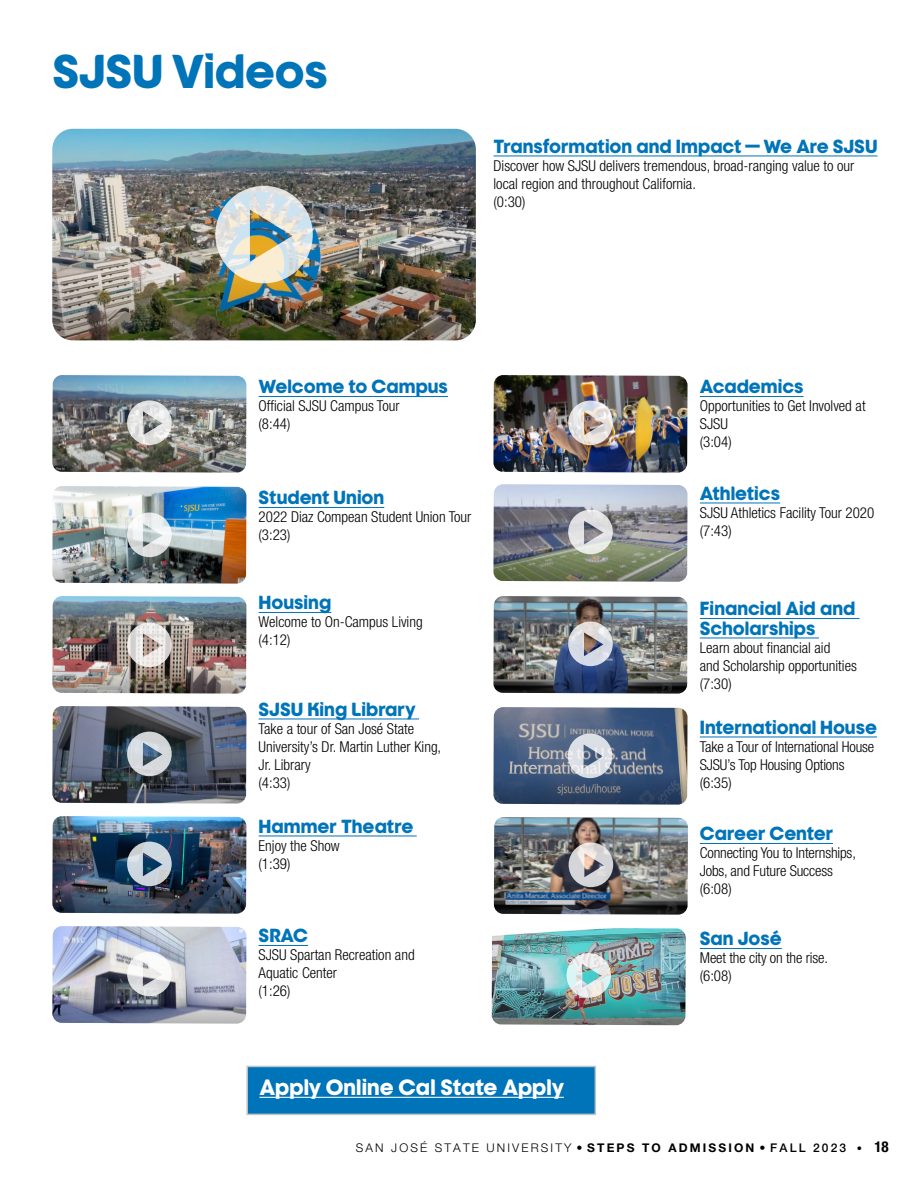
<style>
.page{position:relative;width:918px;height:1188px;background:#fff}
.page>*{position:absolute;margin:0;border:0;box-sizing:border-box;transform-origin:0 0}
.t1{font:700 45px "SJSU Pride D";letter-spacing:-.005em;color:#0074b9}
.t2{font:700 21px "SJSU Pride D";color:#fff}
.t3{font:700 18px/19.5px "SJSU Pride D";color:#0074b9}
.t4{font:300 condensed 15px/18px "Helvetica Neue LT Pro";color:#000}
.t5{font:300 12px "Helvetica Neue LT Pro";color:#000}
.s1{font-weight:700}
.s2{font-weight:500}
.s3{font-size:10.5px}
.s4{font-weight:700;font-stretch:condensed;font-size:15px}
</style>
<div class="page">
<hr style="left:259px;top:396px;width:189px;height:1px;background:#0074b9">
<hr style="left:259px;top:507px;width:125px;height:1px;background:#0074b9">
<hr style="left:259px;top:612px;width:72px;height:1px;background:#0074b9">
<hr style="left:259px;top:719px;width:160px;height:1px;background:#0074b9">
<hr style="left:259px;top:836px;width:158px;height:1px;background:#0074b9">
<hr style="left:259px;top:945px;width:49px;height:1px;background:#0074b9">
<hr style="left:494px;top:156px;width:384px;height:1px;background:#0074b9">
<img style="left:52px;top:375px;width:194px;height:98px">
<img style="left:52px;top:486px;width:194px;height:98px">
<img style="left:52px;top:596px;width:194px;height:98px">
<img style="left:52px;top:706px;width:194px;height:98px">
<img style="left:52px;top:816px;width:194px;height:98px">
<img style="left:52px;top:926px;width:194px;height:98px">
<img style="left:493px;top:375px;width:195px;height:98px">
<img style="left:493px;top:596px;width:195px;height:98px">
<img style="left:52px;top:129px;width:424px;height:211px">
<img style="left:215px;top:186px;width:98px;height:97px">
<svg style="left:127px;top:400px;width:45px;height:45px;background:#bdbebc"></svg>
<svg style="left:127px;top:512px;width:45px;height:45px"></svg>
<svg style="left:127px;top:622px;width:45px;height:45px;background:#c6c0bc"></svg>
<svg style="left:127px;top:732px;width:45px;height:44px;background:#9fa7ae"></svg>
<svg style="left:127px;top:842px;width:45px;height:44px;background:#8e9ead"></svg>
<svg style="left:127px;top:952px;width:45px;height:44px"></svg>
<svg style="left:568px;top:400px;width:45px;height:45px;background:#c5bdb9"></svg>
<svg style="left:568px;top:621px;width:45px;height:45px;background:#b0b1bc"></svg>
<hr style="left:700px;top:396px;width:104px;height:1px;background:#0074b9">
<hr style="left:700px;top:503px;width:80px;height:1px;background:#0074b9">
<hr style="left:700px;top:618px;width:160px;height:1px;background:#0074b9">
<hr style="left:700px;top:638px;width:119px;height:1px;background:#0074b9">
<hr style="left:700px;top:737px;width:177px;height:1px;background:#0074b9">
<hr style="left:700px;top:843px;width:133px;height:1px;background:#0074b9">
<hr style="left:700px;top:948px;width:82px;height:1px;background:#0074b9">
<div style="left:246px;top:1066px;width:350px;height:49px;background:#0074b9;border:2px solid #c1c3c5"></div>
<hr style="left:259px;top:1097px;width:305px;height:1px;background:#fff">
<img style="left:494px;top:817px;width:194px;height:98px">
<svg style="left:569px;top:842px;width:44px;height:45px;background:#b4b0b1"></svg>
<img style="left:493px;top:484px;width:195px;height:98px">
<svg style="left:568px;top:510px;width:45px;height:44px;background:#c0c1c1"></svg>
<img style="left:493px;top:707px;width:195px;height:98px">
<svg style="left:568px;top:733px;width:44px;height:45px;background:#b3bbc7"></svg>
<img style="left:492px;top:928px;width:194px;height:97px">
<svg style="left:566px;top:953px;width:45px;height:45px;background:#c2d6d4"></svg>
<h1 class="t1" style="left:52px;top:43px;width:277px">SJSU Videos</h1>
<p class="t3" style="left:494px;top:138px;width:385px">Transformation and Impact — We Are SJSU</p>
<p class="t4" style="left:494px;top:157px;width:362px">Discover how SJSU delivers tremendous, broad-ranging value to our local region and throughout California.<br>(0:30)</p>
<p class="t3" style="left:259px;top:378px;width:191px">Welcome to Campus</p>
<p class="t4" style="left:259px;top:397px;width:142px">Official SJSU Campus Tour (8:44)</p>
<p class="t3" style="left:259px;top:489px;width:127px">Student Union</p>
<p class="t4" style="left:259px;top:508px;width:214px">2022 Diaz Compean Student Union Tour (3:23)</p>
<p class="t3" style="left:259px;top:594px;width:74px">Housing</p>
<p class="t4" style="left:259px;top:613px;width:166px">Welcome to On-Campus Living (4:12)</p>
<p class="t3" style="left:259px;top:701px;width:159px">SJSU King Library</p>
<p class="t4" style="left:259px;top:720px;width:184px">Take a tour of San José State<br>University’s Dr. Martin Luther King,<br>Jr. Library<br>(4:33)</p>
<p class="t3" style="left:259px;top:818px;width:156px">Hammer Theatre</p>
<p class="t4" style="left:259px;top:837px;width:83px">Enjoy the Show (1:39)</p>
<p class="t3" style="left:259px;top:927px;width:51px">SRAC</p>
<p class="t4" style="left:259px;top:946px;width:158px">SJSU Spartan Recreation and<br>Aquatic Center<br>(1:26)</p>
<p class="t3" style="left:700px;top:378px;width:105px">Academics</p>
<p class="t4" style="left:700px;top:397px;width:167px">Opportunities to Get Involved at<br>SJSU<br>(3:04)</p>
<p class="t3" style="left:700px;top:485px;width:82px">Athletics</p>
<p class="t4" style="left:700px;top:504px;width:176px">SJSU Athletics Facility Tour 2020 (7:43)</p>
<p class="t3" style="left:700px;top:600px;width:157px">Financial Aid and<br>Scholarships</p>
<p class="t4" style="left:700px;top:639px;width:159px">Learn about financial aid<br>and Scholarship opportunities (7:30)</p>
<p class="t3" style="left:700px;top:719px;width:179px">International House</p>
<p class="t4" style="left:700px;top:738px;width:176px">Take a Tour of International House<br>SJSU’s Top Housing Options (6:35)</p>
<p class="t3" style="left:700px;top:825px;width:135px">Career Center</p>
<p class="t4" style="left:700px;top:844px;width:158px">Connecting You to Internships,<br>Jobs, and Future Success (6:08)</p>
<p class="t3" style="left:700px;top:930px;width:83px">San José</p>
<p class="t4" style="left:700px;top:949px;width:130px">Meet the city on the rise. (6:08)</p>
<h2 class="t2" style="left:259px;top:1075px;width:306px">Apply Online Cal State Apply</h2>
<p class="t5" style="left:356px;top:1140px;width:535px">S A N J O S É S T A T E U N I V E R S I T Y • <span class="s1">S T E P S T O A D M I S S I O N</span> • <span class="s2">F A L L 2 0 2 3</span> <span class="s3">•</span> <span class="s4">18</span></p>
</div>
